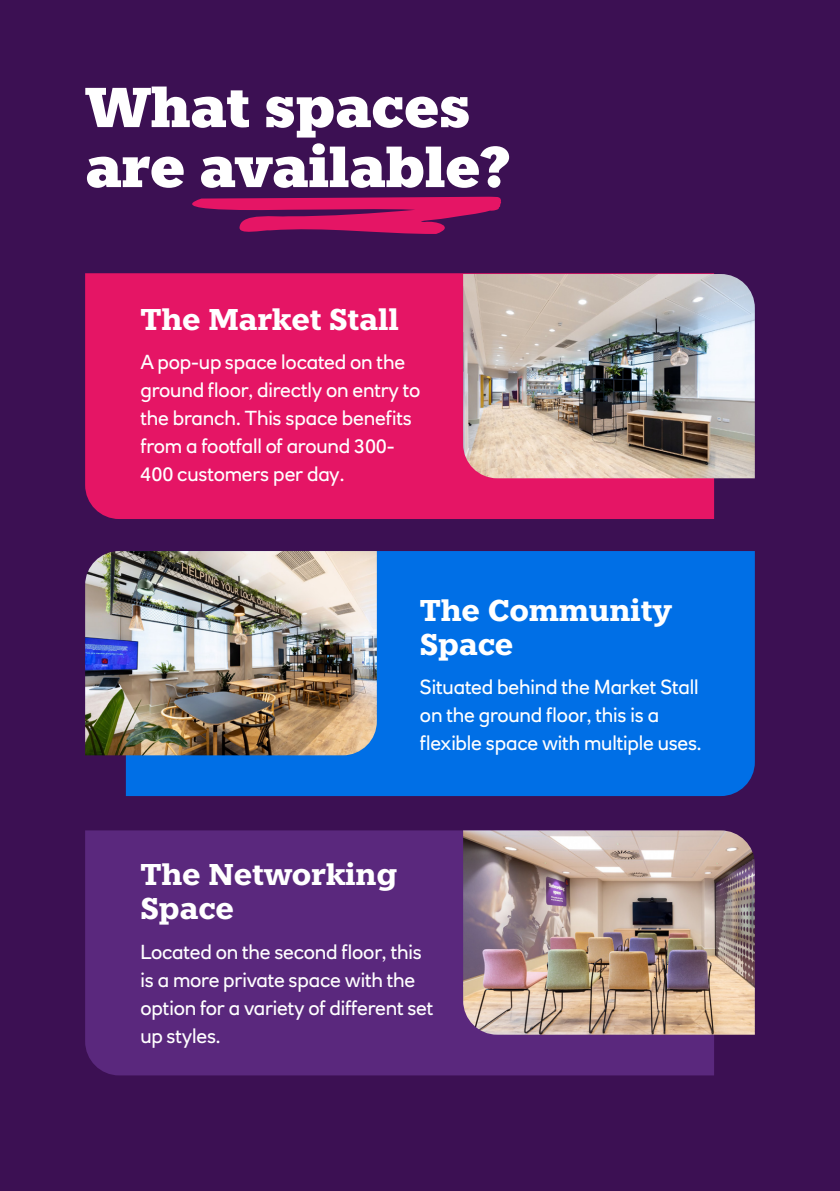
<style>
.page{position:relative;width:840px;height:1191px;background:#fff}
.page>*{position:absolute;margin:0;border:0;box-sizing:border-box;transform-origin:0 0}
.t1{font:900 56px/60px "Knile";letter-spacing:-.01em;color:#fff}
.t2{font:700 30px/34px "Knile";letter-spacing:-.01em;color:#fff}
.t3{font:20px/28px "RN House Sans";letter-spacing:-.01em;color:#fff}
</style>
<div class="page">
<div style="left:0;top:0;width:839px;height:1191px;background:#3c1053"></div>
<div style="left:85px;top:273px;width:628px;height:246px;background:#e51565"></div>
<div style="left:126px;top:551px;width:628px;height:245px;background:#006fe6"></div>
<div style="left:85px;top:830px;width:628px;height:245px;background:#5a287d"></div>
<img style="left:463px;top:274px;width:291px;height:204px">
<img style="left:463px;top:830px;width:291px;height:204px">
<img style="left:85px;top:551px;width:291px;height:204px">
<svg style="left:192px;top:196px;width:309px;height:38px"></svg>
<h1 class="t1" style="left:85px;top:78px;width:426px">What spaces are available?</h1>
<h2 class="t2" style="left:140px;top:302px;width:260px">The Market Stall</h2>
<p class="t3" style="left:140px;top:348px;width:281px">A pop-up space located on the ground floor, directly on entry to the branch. This space benefits from a footfall of around 300-<br>400 customers per day.</p>
<h2 class="t2" style="left:420px;top:593px;width:253px">The Community<br>Space</h2>
<p class="t3" style="left:420px;top:672px;width:283px">Situated behind the Market Stall on the ground floor, this is a flexible space with multiple uses.</p>
<h2 class="t2" style="left:140px;top:857px;width:258px">The Networking<br>Space</h2>
<p class="t3" style="left:140px;top:937px;width:294px">Located on the second floor, this is a more private space with the option for a variety of different set up styles.</p>
</div>
